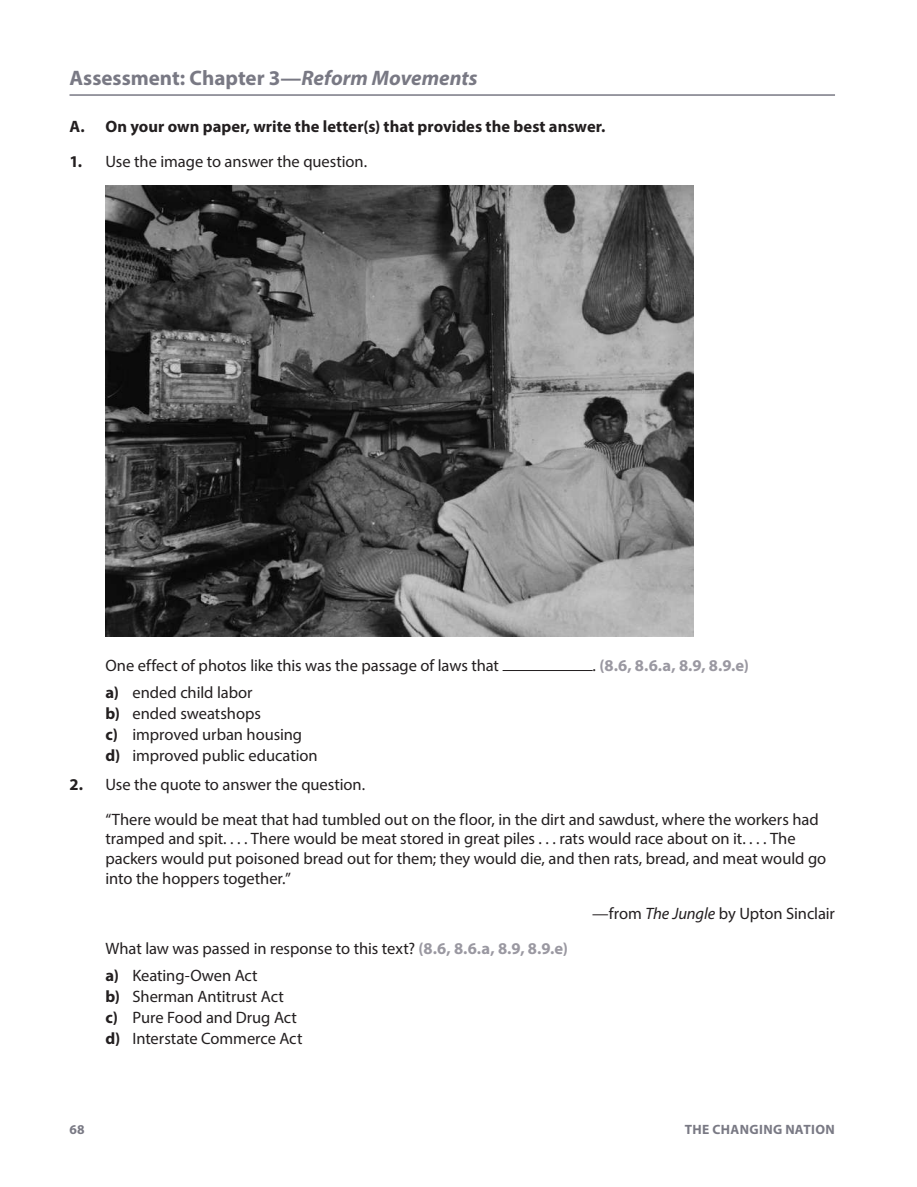
<style>
.page{position:relative;width:917px;height:1187px;background:#fff}
.page>*{position:absolute;margin:0;border:0;box-sizing:border-box;transform-origin:0 0}
.t1{font:700 21px "Myriad Pro";color:#797984}
.t2{font:16.5px/21px "Myriad Pro";letter-spacing:-.005em;color:#231f20}
.t3{font:700 16.5px "Myriad Pro";letter-spacing:.005em;color:#231f20}
.t4{font:700 16.5px "Myriad Pro";color:#9a98a1}
.t5{font:700 13.5px "Myriad Pro";letter-spacing:.025em;color:#797984}
.s1{font-style:italic}
.s2{font-weight:700}
.s3{font-weight:400;color:#231f20}
.s4{font-weight:700;color:#9a98a1}
</style>
<div class="page">
<hr style="left:69px;top:94px;width:765px;height:2px;background:#797984">
<img style="left:105px;top:185px;width:588px;height:451px">
<hr style="left:502px;top:670px;width:90px;height:1px;background:#231f20">
<p class="t1" style="left:69px;top:64px;width:409px">Assessment: Chapter 3—<span class="s1">Reform Movements</span></p>
<p class="t3" style="left:69px;top:116px;width:537px">A. On your own paper, write the letter(s) that provides the best answer.</p>
<p class="t2" style="left:69px;top:151px;width:299px"><span class="s2">1.</span> Use the image to answer the question.</p>
<p class="t2" style="left:105px;top:654px;width:395px">One effect of photos like this was the passage of laws that</p>
<p class="t4" style="left:592px;top:654px;width:158px"><span class="s3">.</span> (8.6, 8.6.a, 8.9, 8.9.e)</p>
<p class="t2" style="left:105px;top:681px;width:214px"><span class="s2">a)</span> ended child labor<br><span class="s2">b)</span> ended sweatshops<br><span class="s2">c)</span> improved urban housing <span class="s2">d)</span> improved public education</p>
<p class="t2" style="left:105px;top:766px;width:714px;line-height:34.8px;text-indent:-36px"><span class="s2">2.</span> Use the quote to answer the question.<br>“There would be meat that had tumbled out on the floor, in the dirt and sawdust, where the workers had</p>
<p class="t2" style="left:105px;top:828px;width:722px;line-height:19.8px">tramped and spit. . . . There would be meat stored in great piles . . . rats would race about on it. . . . The packers would put poisoned bread out for them; they would die, and then rats, bread, and meat would go into the hoppers together.”</p>
<p class="t2" style="left:592px;top:902px;width:244px">—from <span class="s1">The Jungle</span> by Upton Sinclair</p>
<p class="t2" style="left:105px;top:934px;width:464px;line-height:27px">What law was passed in response to this text? <span class="s4">(8.6, 8.6.a, 8.9, 8.9.e) </span><span class="s2">a)</span> Keating-Owen Act</p>
<p class="t2" style="left:105px;top:985px;width:198px"><span class="s2">b)</span> Sherman Antitrust Act<br><span class="s2">c)</span> Pure Food and Drug Act <span class="s2">d)</span> Interstate Commerce Act</p>
<p class="t5" style="left:69px;top:1119px;width:17px">68</p>
<p class="t5" style="left:684px;top:1119px;width:151px">THE CHANGING NATION</p>
</div>
